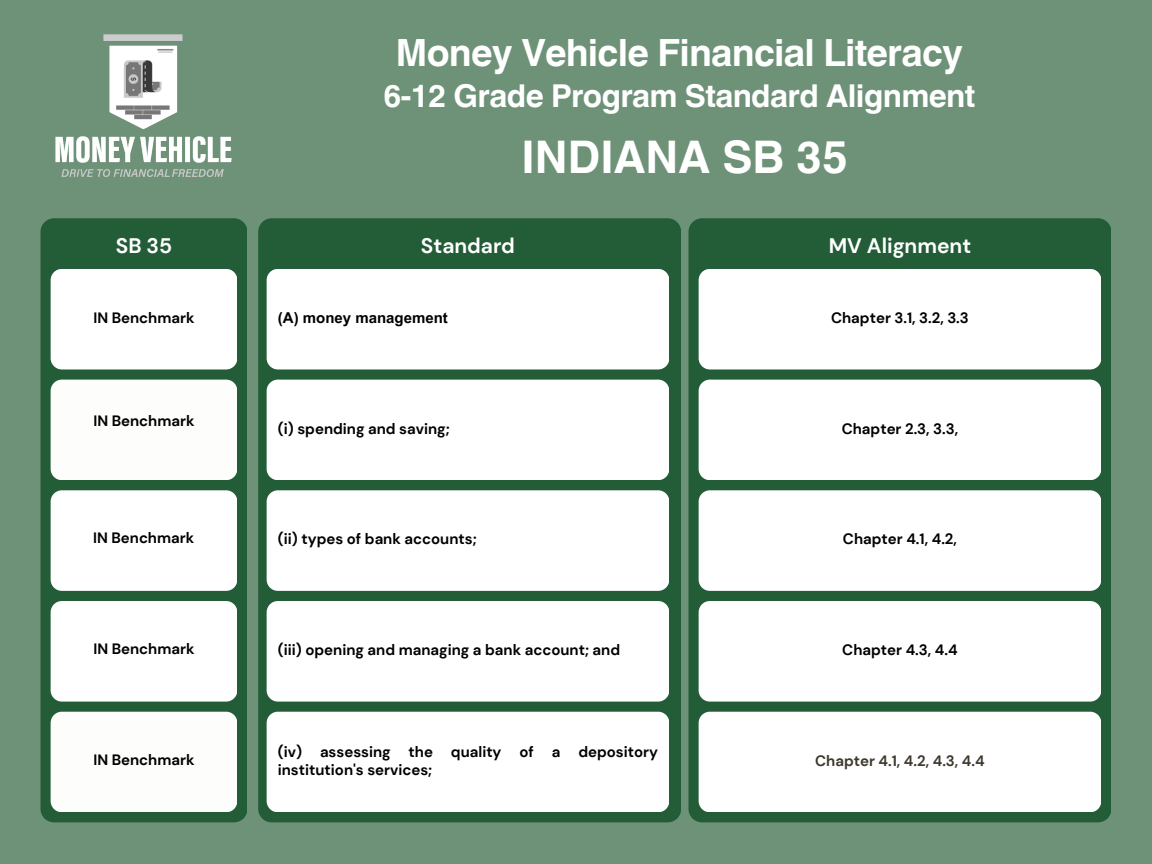
<style>
.page{position:relative;width:1152px;height:864px;background:#6e9277}
.page>*{position:absolute;margin:0;border:0;box-sizing:border-box;transform-origin:0 0}
.t1{font:700 45px "Helvetica World";color:#fff}
.t2{font:700 37.5px "Helvetica World";letter-spacing:-.02em;color:#fff}
.t3{font:700 31.5px "Helvetica World";letter-spacing:-.02em;color:#fff}
.t4{font:700 21px "DM Sans";color:#fff}
.t5{font:700 15px/18px "DM Sans";color:#000}
.t6{font:700 15px "DM Sans";color:#3e382e}
.t7{font:700 15px "Arial MT Pro";color:#000}
</style>
<div class="page">
<div style="left:40px;top:218px;width:207px;height:604px;background:#235d37"></div>
<div style="left:51px;top:269px;width:186px;height:100px;background:#fff;border-radius:11px"></div>
<div style="left:51px;top:380px;width:186px;height:100px;background:#fdfdfb;border-radius:11px"></div>
<div style="left:51px;top:490px;width:186px;height:101px;background:#fff;border-radius:11px"></div>
<div style="left:51px;top:601px;width:186px;height:101px;background:#fff;border-radius:11px"></div>
<div style="left:51px;top:712px;width:186px;height:100px;background:#fdfdfb;border-radius:11px"></div>
<div style="left:258px;top:218px;width:423px;height:604px;background:#235d37"></div>
<div style="left:688px;top:218px;width:423px;height:604px;background:#235d37"></div>
<div style="left:699px;top:269px;width:402px;height:100px;background:#fff;border-radius:11px"></div>
<div style="left:267px;top:269px;width:402px;height:100px;background:#fff;border-radius:11px"></div>
<div style="left:699px;top:380px;width:402px;height:100px;background:#fff;border-radius:11px"></div>
<div style="left:267px;top:380px;width:402px;height:100px;background:#fff;border-radius:11px"></div>
<div style="left:699px;top:490px;width:402px;height:101px;background:#fff;border-radius:11px"></div>
<div style="left:267px;top:490px;width:402px;height:101px;background:#fff;border-radius:11px"></div>
<div style="left:699px;top:601px;width:402px;height:101px;background:#fff;border-radius:11px"></div>
<div style="left:267px;top:601px;width:402px;height:101px;background:#fff;border-radius:11px"></div>
<div style="left:699px;top:712px;width:402px;height:100px;background:#fff;border-radius:11px"></div>
<div style="left:267px;top:712px;width:402px;height:100px;background:#fff;border-radius:11px"></div>
<img style="left:55px;top:34px;width:177px;height:143px">
<p class="t2" style="left:396px;top:22px;width:569px">Money Vehicle Financial Literacy</p>
<p class="t3" style="left:383px;top:71px;width:594px">6-12 Grade Program Standard Alignment</p>
<p class="t1" style="left:522px;top:120px;width:328px">INDIANA SB 35</p>
<p class="t4" style="left:116px;top:232px;width:58px">SB 35</p>
<h4 class="t4" style="left:421px;top:232px;width:96px">Standard</h4>
<p class="t4" style="left:829px;top:232px;width:144px">MV Alignment</p>
<p class="t5" style="left:93px;top:309px;width:103px">IN Benchmark</p>
<h1 class="t7" style="left:278px;top:312px;width:171px">(A) money management</h1>
<h2 class="t5" style="left:831px;top:309px;width:139px">Chapter 3.1, 3.2, 3.3</h2>
<p class="t5" style="left:93px;top:412px;width:103px">IN Benchmark</p>
<p class="t5" style="left:278px;top:419px;width:173px">(i) spending and saving;</p>
<h3 class="t5" style="left:842px;top:419px;width:118px">Chapter 2.3, 3.3,</h3>
<p class="t5" style="left:93px;top:529px;width:103px">IN Benchmark</p>
<p class="t5" style="left:278px;top:530px;width:200px">(ii) types of bank accounts;</p>
<p class="t5" style="left:843px;top:530px;width:116px">Chapter 4.1, 4.2,</p>
<p class="t5" style="left:93px;top:640px;width:103px">IN Benchmark</p>
<p class="t5" style="left:278px;top:641px;width:344px">(iii) opening and managing a bank account; and</p>
<p class="t5" style="left:842px;top:641px;width:117px">Chapter 4.3, 4.4</p>
<p class="t5" style="left:93px;top:750px;width:103px">IN Benchmark</p>
<p class="t5" style="left:278px;top:743px;width:382px">(iv) assessing the quality of a depository institution's services;</p>
<h4 class="t6" style="left:815px;top:751px;width:171px">Chapter 4.1, 4.2, 4.3, 4.4</h4>
</div>
